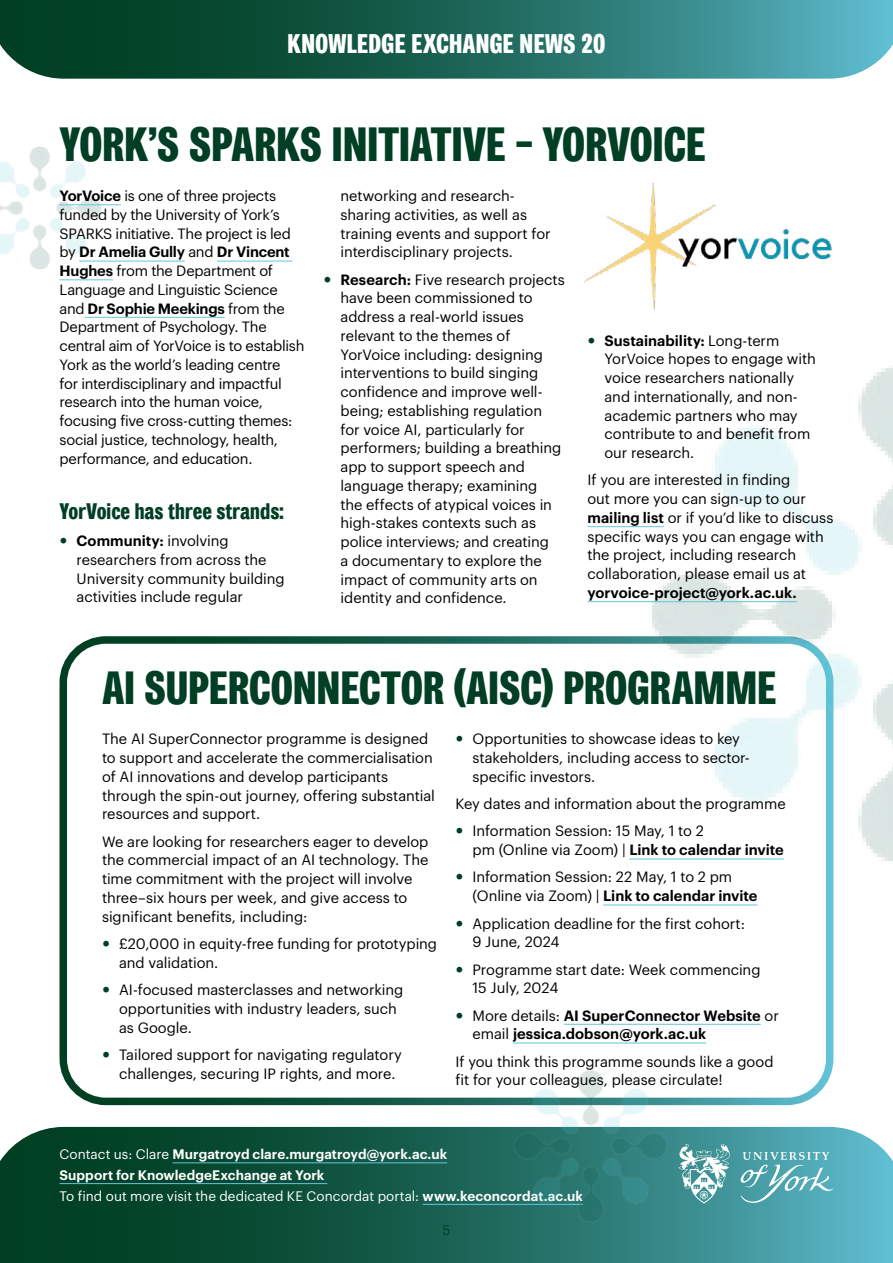
<style>
.page{position:relative;width:893px;height:1263px;background:#fff}
.page>*{position:absolute;margin:0;border:0;box-sizing:border-box;transform-origin:0 0}
.t1{font:600 condensed 48px "York Grot";letter-spacing:-.02em;color:#003f23}
.t2{font:600 condensed 46.5px "York Grot";letter-spacing:-.02em;color:#003f23}
.t3{font:600 condensed 27px "York Grot";letter-spacing:-.01em;color:#fff}
.t4{font:600 condensed 22.5px "York Grot";letter-spacing:-.01em;color:#003f23}
.body{font:14.7px/18.8px "Graphik";letter-spacing:-.005em;color:#000}
.t5{font:600 14.7px/18.8px "Graphik";letter-spacing:.005em;color:#000}
.body-2{font:600 13.5px "Graphik";letter-spacing:.005em;color:#fff}
.body-3{font:13.5px "Graphik";color:#fff}
.t6{font:13.5px "Graphik";color:#003f23}
.s1{font-weight:600}
.s2{color:#fff}
.s3{font-weight:400}
</style>
<div class="page">
<svg style="left:0;top:0;width:893px;height:79px;background:#266e63"></svg>
<div style="left:60px;top:636px;width:773px;height:469px;border:8px solid #fff;border-radius:43px"></div>
<svg style="left:0;top:1127px;width:893px;height:136px;background:#1f6759"></svg>
<hr style="left:172px;top:1162px;width:275px;height:1px;background:#65c4db">
<hr style="left:60px;top:1183px;width:267px;height:1px;background:#65c4db">
<hr style="left:423px;top:1204px;width:160px;height:1px;background:#65c4db">
<svg style="left:740px;top:1152px;width:94px;height:51px;background:#6bb4bc"></svg>
<svg style="left:681px;top:1144px;width:49px;height:59px"></svg>
<img style="left:0;top:146px;width:112px;height:124px">
<img style="left:644px;top:365px;width:249px;height:506px">
<img style="left:512px;top:1070px;width:169px;height:154px">
<hr style="left:60px;top:204px;width:61px;height:1px;background:#65c4db">
<hr style="left:79px;top:261px;width:106px;height:1px;background:#65c4db">
<hr style="left:217px;top:261px;width:75px;height:1px;background:#65c4db">
<hr style="left:60px;top:279px;width:53px;height:1px;background:#65c4db">
<hr style="left:85px;top:317px;width:140px;height:1px;background:#65c4db">
<hr style="left:587px;top:526px;width:77px;height:1px;background:#65c4db">
<hr style="left:587px;top:601px;width:210px;height:1px;background:#65c4db">
<hr style="left:629px;top:859px;width:155px;height:1px;background:#65c4db">
<hr style="left:603px;top:905px;width:154px;height:1px;background:#65c4db">
<hr style="left:564px;top:1024px;width:197px;height:1px;background:#65c4db">
<hr style="left:513px;top:1043px;width:193px;height:1px;background:#65c4db">
<img style="left:584px;top:183px;width:248px;height:127px">
<h3 class="t3" style="left:287px;top:28px;width:320px">KNOWLEDGE EXCHANGE NEWS 20</h3>
<h1 class="t1" style="left:60px;top:117px;width:648px">YORK’S SPARKS INITIATIVE – YORVOICE</h1>
<p class="body" style="left:60px;top:185px;width:246px"><span class="s1">YorVoice</span> is one of three projects funded by the University of York’s SPARKS initiative. The project is led by <span class="s1">Dr Amelia Gully</span> and <span class="s1">Dr Vincent Hughes</span> from the Department of Language and Linguistic Science and <span class="s1">Dr Sophie Meekings</span> from the Department of Psychology. The central aim of YorVoice is to establish York as the world’s leading centre<br>for interdisciplinary and impactful research into the human voice, focusing five cross-cutting themes: social justice, technology, health, performance, and education.</p>
<h2 class="t4" style="left:60px;top:498px;width:226px">YorVoice has three strands:</h2>
<p class="body" style="left:77px;top:530px;width:210px"><span class="s1">Community:</span> involving researchers from across the<br>University community building activities include regular</p>
<p class="body" style="left:340px;top:185px;width:212px">networking and research&shy;sharing activities, as well as training events and support for interdisciplinary projects.</p>
<p class="body" style="left:340px;top:269px;width:226px"><span class="s1">Research:</span> Five research projects have been commissioned to address a real-world issues relevant to the themes of<br>YorVoice including: designing interventions to build singing confidence and improve well&shy;being; establishing regulation for voice AI, particularly for performers; building a breathing app to support speech and language therapy; examining<br>the effects of atypical voices in high-stakes contexts such as police interviews; and creating<br>a documentary to explore the impact of community arts on identity and confidence.</p>
<p class="body" style="left:604px;top:330px;width:213px"><span class="s1">Sustainability:</span> Long-term<br>YorVoice hopes to engage with voice researchers nationally and internationally, and non&shy;academic partners who may contribute to and benefit from our research.</p>
<p class="body" style="left:587px;top:469px;width:247px">If you are interested in finding<br>out more you can sign-up to our <span class="s1">mailing list</span> or if you’d like to discuss specific ways you can engage with the project, including research collaboration, please email us at <span class="s1">yorvoice-project@york.ac.uk.</span></p>
<h1 class="t2" style="left:102px;top:662px;width:676px">AI SUPERCONNECTOR (AISC) PROGRAMME</h1>
<p class="body" style="left:102px;top:728px;width:334px">The AI SuperConnector programme is designed to support and accelerate the commercialisation of AI innovations and develop participants through the spin-out journey, offering substantial resources and support.</p>
<p class="body" style="left:102px;top:831px;width:328px">We are looking for researchers eager to develop the commercial impact of an AI technology. The time commitment with the project will involve three–six hours per week, and give access to significant benefits, including:</p>
<p class="body" style="left:119px;top:933px;width:320px">£20,000 in equity-free funding for prototyping and validation.</p>
<p class="body" style="left:119px;top:979px;width:286px">AI-focused masterclasses and networking opportunities with industry leaders, such as Google.</p>
<p class="body" style="left:119px;top:1044px;width:284px">Tailored support for navigating regulatory challenges, securing IP rights, and more.</p>
<p class="body" style="left:472px;top:728px;width:279px">Opportunities to showcase ideas to key stakeholders, including access to sector&shy;specific investors.</p>
<p class="body" style="left:455px;top:793px;width:336px">Key dates and information about the programme<span class="s2">:</span></p>
<p class="body" style="left:472px;top:820px;width:313px">Information Session: 15 May, 1 to 2<br>pm (Online via Zoom) | <span class="s1">Link to calendar invite</span></p>
<p class="body" style="left:472px;top:866px;width:286px">Information Session: 22 May, 1 to 2 pm (Online via Zoom) | <span class="s1">Link to calendar invite</span></p>
<p class="body" style="left:472px;top:912px;width:274px">Application deadline for the first cohort:<br>9 June, 2024</p>
<p class="body" style="left:472px;top:958px;width:289px">Programme start date: Week commencing<br>15 July, 2024</p>
<p class="t5" style="left:472px;top:1004px;width:308px"><span class="s3">More details:</span> AI SuperConnector Website <span class="s3">or email</span> jessica.dobson@york.ac.uk</p>
<p class="body" style="left:455px;top:1050px;width:320px">If you think this programme sounds like a good fit for your colleagues, please circulate!</p>
<p class="body-2" style="left:60px;top:1144px;width:389px"><span class="s3">Contact us: Clare</span> Murgatroyd clare.murgatroyd@york.ac.uk</p>
<p class="body-2" style="left:60px;top:1164px;width:266px">Support for KnowledgeExchange at York</p>
<p class="body-3" style="left:60px;top:1185px;width:525px">To find out more visit the dedicated KE Concordat portal: <span class="s1">www.keconcordat.ac.uk</span></p>
<p class="t6" style="left:442px;top:1220px;width:9px">5</p>
</div>
